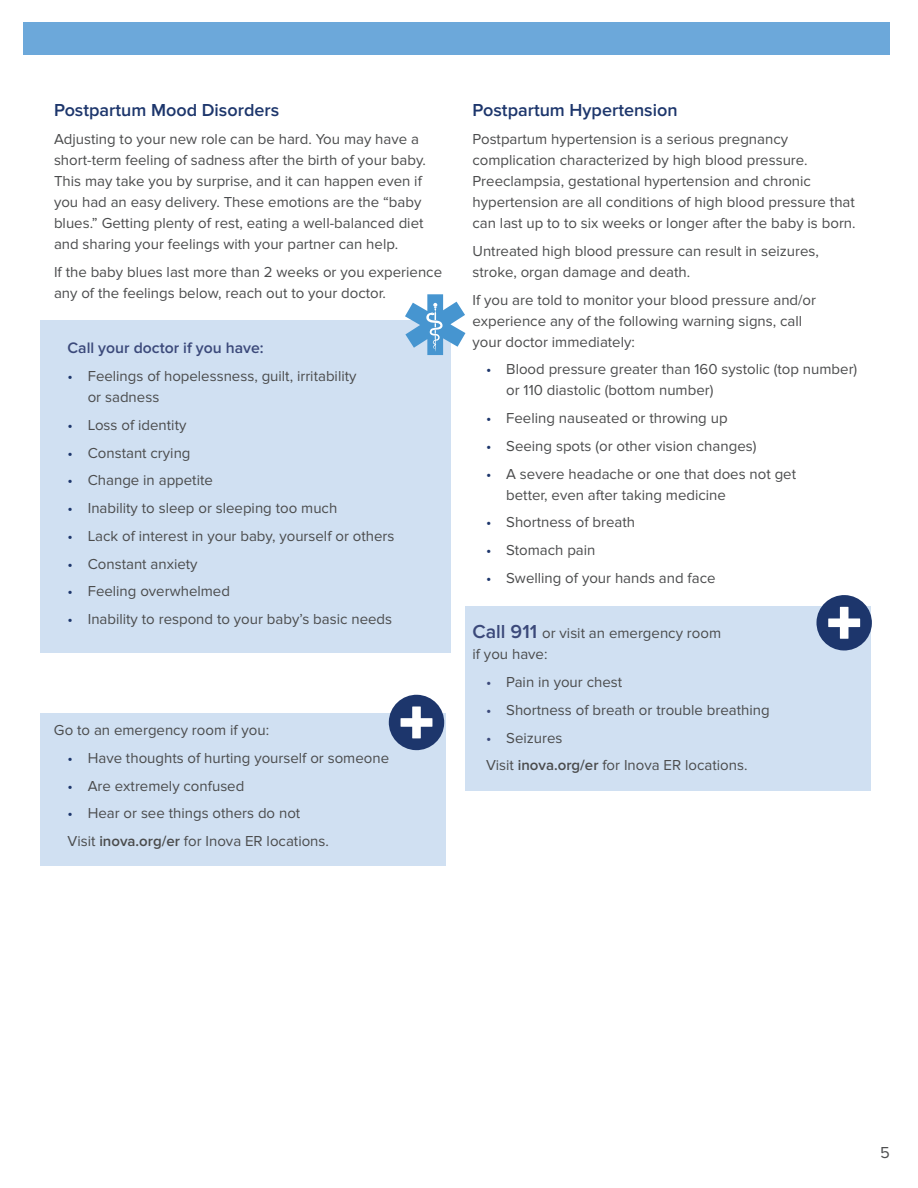
<style>
.page{position:relative;width:918px;height:1188px;background:#fff}
.page>*{position:absolute;margin:0;border:0;box-sizing:border-box;transform-origin:0 0}
.t1{font:600 18px "Proxima Nova";color:#1d366c}
.t2{font:16.5px "Proxima Nova";color:#4e4f50}
.t3{font:600 15.75px "Proxima Nova";color:#3b497a}
.t4{font:15px/21px "Proxima Nova";color:#4b4c4d}
.s1{color:#1d366c}
.s2{font-weight:600}
.s3{font-weight:600;font-size:19.5px;color:#3b497a}
.s4{color:#3b497a}
</style>
<div class="page">
<div style="left:40px;top:713px;width:406px;height:153px;background:#d0e0f2"></div>
<div style="left:465px;top:606px;width:406px;height:185px;background:#d0e0f2"></div>
<div style="left:40px;top:320px;width:412px;height:333px;background:#d0e0f2"></div>
<svg style="left:405px;top:294px;width:60px;height:61px"></svg>
<div style="left:23px;top:23px;width:867px;height:32px;background:#6ca8da"></div>
<svg style="left:388px;top:694px;width:57px;height:57px"></svg>
<svg style="left:816px;top:595px;width:56px;height:56px"></svg>
<p class="t1" style="left:54px;top:100px;width:227px">Postpartum Mood Disorders</p>
<p class="t4" style="left:54px;top:129px;width:373px">Adjusting to your new role can be hard. You may have a short-term feeling of sadness after the birth of your baby.<br>This may take you by surprise, and it can happen even if you had an easy delivery. These emotions are the “baby blues.” Getting plenty of rest, eating a well-balanced diet and sharing your feelings with your partner can help.</p>
<p class="t4" style="left:54px;top:262px;width:390px">If the baby blues last more than 2 weeks or you experience any of the feelings below, reach out to your doctor.</p>
<p class="t3" style="left:68px;top:339px;width:198px">Call your doctor if you have:</p>
<p class="t4" style="left:88px;top:366px;width:270px;text-indent:-20px"><span class="s1">•</span> Feelings of hopelessness, guilt, irritability or sadness</p>
<p class="t4" style="left:67px;top:415px;width:120px"><span class="s1">•</span> Loss of identity</p>
<p class="t4" style="left:68px;top:442px;width:125px"><span class="s1">•</span> Constant crying</p>
<p class="t4" style="left:68px;top:470px;width:147px"><span class="s1">•</span> Change in appetite</p>
<p class="t4" style="left:68px;top:498px;width:271px"><span class="s1">•</span> Inability to sleep or sleeping too much</p>
<p class="t4" style="left:68px;top:526px;width:329px"><span class="s1">•</span> Lack of interest in your baby, yourself or others</p>
<p class="t4" style="left:68px;top:553px;width:132px"><span class="s1">•</span> Constant anxiety</p>
<p class="t4" style="left:68px;top:581px;width:164px"><span class="s1">•</span> Feeling overwhelmed</p>
<p class="t4" style="left:68px;top:609px;width:326px"><span class="s1">•</span> Inability to respond to your baby’s basic needs</p>
<p class="t4" style="left:54px;top:720px;width:217px">Go to an emergency room if you:</p>
<p class="t4" style="left:67px;top:748px;width:323px"><span class="s1">•</span> Have thoughts of hurting yourself or someone</p>
<p class="t4" style="left:68px;top:775px;width:178px"><span class="s1">•</span> Are extremely confused</p>
<p class="t4" style="left:68px;top:800px;width:263px;line-height:27.8px"><span class="s1">•</span> Hear or see things others do not<br>Visit <span class="s2">inova.org/er</span> for Inova ER locations.</p>
<p class="t1" style="left:472px;top:100px;width:207px">Postpartum Hypertension</p>
<p class="t4" style="left:472px;top:129px;width:385px">Postpartum hypertension is a serious pregnancy complication characterized by high blood pressure.<br>Preeclampsia, gestational hypertension and chronic hypertension are all conditions of high blood pressure that can last up to to six weeks or longer after the baby is born.</p>
<p class="t4" style="left:472px;top:241px;width:348px">Untreated high blood pressure can result in seizures, stroke, organ damage and death.</p>
<p class="t4" style="left:472px;top:289px;width:345px">If you are told to monitor your blood pressure and/or experience any of the following warning signs, call your doctor immediately:</p>
<p class="t4" style="left:506px;top:359px;width:353px;text-indent:-20px"><span class="s1">•</span> Blood pressure greater than 160 systolic (top number) or 110 diastolic (bottom number)</p>
<p class="t4" style="left:486px;top:408px;width:243px"><span class="s1">•</span> Feeling nauseated or throwing up</p>
<p class="t4" style="left:486px;top:436px;width:272px"><span class="s1">•</span> Seeing spots (or other vision changes)</p>
<p class="t4" style="left:506px;top:463px;width:291px;text-indent:-20px"><span class="s1">•</span> A severe headache or one that does not get better, even after taking medicine</p>
<p class="t4" style="left:486px;top:512px;width:151px"><span class="s1">•</span> Shortness of breath</p>
<p class="t4" style="left:486px;top:540px;width:111px"><span class="s1">•</span> Stomach pain</p>
<p class="t4" style="left:486px;top:568px;width:231px"><span class="s1">•</span> Swelling of your hands and face</p>
<p class="t4" style="left:472px;top:623px;width:250px"><span class="s3">Call 911</span> or visit an emergency room if you have:</p>
<p class="t4" style="left:486px;top:672px;width:138px"><span class="s4">•</span> Pain in your chest</p>
<p class="t4" style="left:486px;top:700px;width:285px"><span class="s4">•</span> Shortness of breath or trouble breathing</p>
<p class="t4" style="left:486px;top:724px;width:263px;line-height:27.8px"><span class="s4">•</span> Seizures<br>Visit <span class="s2">inova.org/er</span> for Inova ER locations.</p>
<p class="t2" style="left:880px;top:1143px;width:11px">5</p>
</div>
